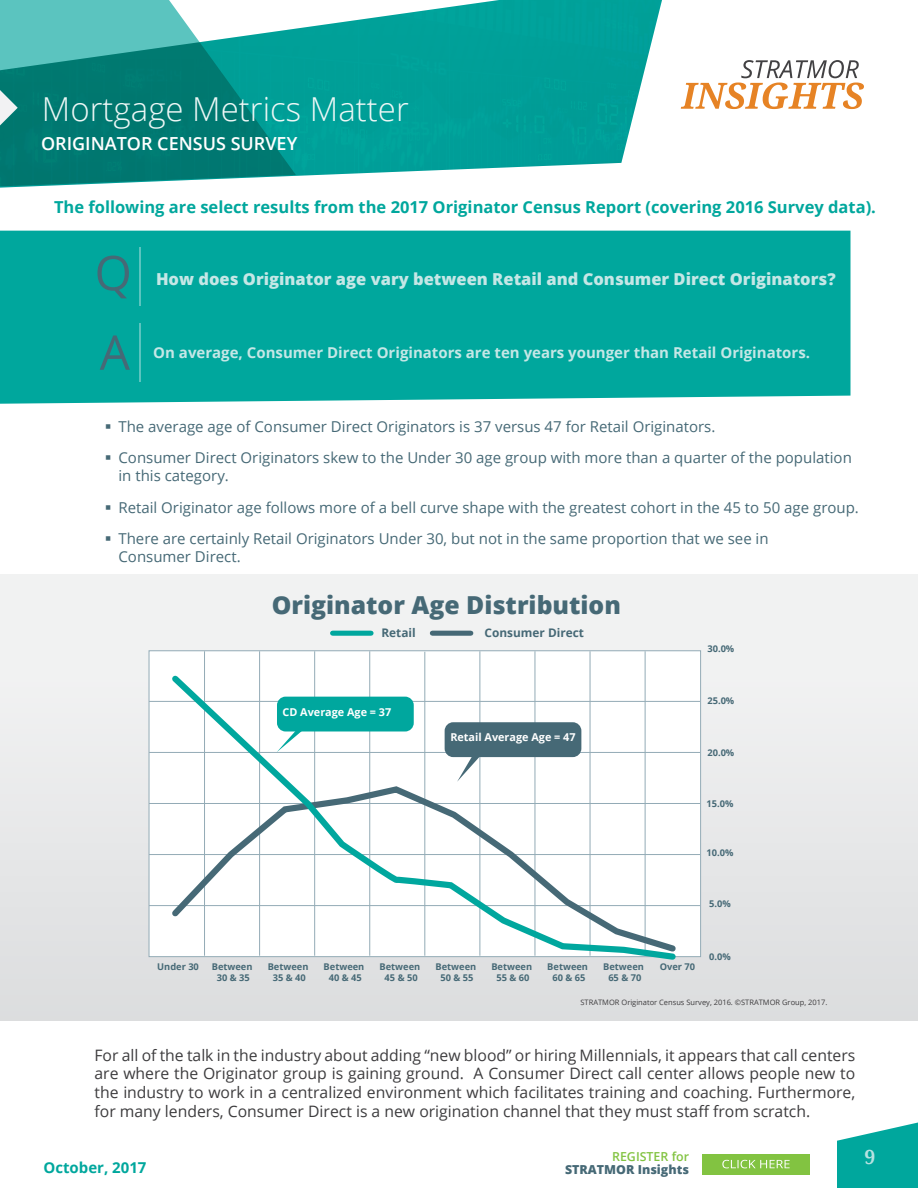
<style>
.page{position:relative;width:918px;height:1188px;background:#fff}
.page>*{position:absolute;margin:0;border:0;box-sizing:border-box;transform-origin:0 0}
.t1{font:300 33px "Open Sans";color:#edf7f6}
.t2{font:800 24.75px "Open Sans";color:#466976}
.t3{font:700 19.5px "Droid Serif";color:#b7e2e1}
.t4{font:600 18px "Open Sans";color:#fff}
.t5{font:700 16.5px "Open Sans";color:#00a79d}
.t6{font:800 16.5px "Open Sans";color:#c5e7e6}
.t7{font:15.75px/18.8px "Open Sans";color:#3d3c3e;text-align:justify}
.t8{font:15px/18px "Open Sans";color:#466976}
.t9{font:700 15px "Open Sans";color:#c5e7e6}
.t10{font:700 15px "Open Sans";color:#00a79d}
.t11{font:800 12.45px "Open Sans";color:#466976}
.t12{font:600 12.45px "Open Sans";color:#82c341}
.t13{font:700 11.85px "Open Sans";color:#466976}
.t14{font:700 10.8px "Open Sans";color:#fff}
.t15{font:700 9.3px/11.1px "Open Sans";color:#466976;text-align:center}
.t16{font:7.5px "Open Sans";color:#3d3c3e}
</style>
<div class="page">
<div style="left:0;top:575px;width:918px;height:446px;background:linear-gradient(to right,#e8e9ea,#e9eaea)"></div>
<svg style="left:837px;top:1123px;width:81px;height:65px;background:#21b2a9"></svg>
<svg style="left:681px;top:60px;width:183px;height:49px"></svg>
<img style="left:296px;top:0;width:366px;height:176px">
<svg style="left:0;top:0;width:296px;height:188px;background:#2c9a94"></svg>
<svg style="left:0;top:90px;width:18px;height:35px"></svg>
<div style="left:702px;top:1154px;width:108px;height:20px;background:#82c341"></div>
<svg style="left:722px;top:1160px;width:68px;height:8px"></svg>
<div style="left:0;top:231px;width:850px;height:173px;background:#00a79d"></div>
<hr style="left:139px;top:248px;width:2px;height:58px;background:#5bc4bf">
<hr style="left:139px;top:323px;width:2px;height:59px;background:#5bc4bf">
<svg style="left:98px;top:256px;width:31px;height:42px"></svg>
<svg style="left:100px;top:335px;width:30px;height:35px"></svg>
<div style="left:149px;top:651px;width:552px;height:306px;background:#fff"></div>
<hr style="left:645px;top:651px;width:1px;height:305px;background:#93abb6">
<hr style="left:590px;top:651px;width:1px;height:305px;background:#93abb6">
<hr style="left:535px;top:651px;width:1px;height:305px;background:#93abb6">
<hr style="left:480px;top:651px;width:1px;height:305px;background:#93abb6">
<hr style="left:424px;top:652px;width:1px;height:304px;background:#93abb6">
<hr style="left:369px;top:651px;width:1px;height:305px;background:#93abb6">
<hr style="left:314px;top:651px;width:1px;height:305px;background:#93abb6">
<hr style="left:259px;top:651px;width:1px;height:305px;background:#93abb6">
<hr style="left:204px;top:651px;width:1px;height:305px;background:#93abb6">
<hr style="left:149px;top:905px;width:552px;height:1px;background:#93abb6">
<hr style="left:149px;top:854px;width:552px;height:1px;background:#93abb6">
<hr style="left:149px;top:803px;width:552px;height:1px;background:#93abb6">
<hr style="left:149px;top:752px;width:552px;height:1px;background:#93abb6">
<hr style="left:149px;top:701px;width:552px;height:1px;background:#93abb6">
<svg style="left:166px;top:670px;width:514px;height:294px"></svg>
<div style="left:277px;top:697px;width:137px;height:34px;background:#00a79e;border-radius:9px"></div>
<svg style="left:277px;top:724px;width:40px;height:28px"></svg>
<div style="left:445px;top:722px;width:136px;height:35px;background:#466976;border-radius:9px"></div>
<svg style="left:457px;top:757px;width:30px;height:25px"></svg>
<div style="left:333px;top:631px;width:38px;height:5px;background:#00a79e"></div>
<div style="left:432px;top:631px;width:39px;height:5px;background:#466976"></div>
<h1 class="t1" style="left:42px;top:86px;width:369px">Mortgage Metrics Matter</h1>
<p class="t4" style="left:41px;top:131px;width:258px">ORIGINATOR CENSUS SURVEY</p>
<p class="t5" style="left:54px;top:195px;width:823px">The following are select results from the 2017 Originator Census Report (covering 2016 Survey data).</p>
<p class="t6" style="left:156px;top:266px;width:681px">How does Originator age vary between Retail and Consumer Direct Originators?</p>
<p class="t9" style="left:153px;top:342px;width:658px">On average, Consumer Direct Originators are ten years younger than Retail Originators.</p>
<p class="t8" style="left:105px;top:417px;width:612px">▪ The average age of Consumer Direct Originators is 37 versus 47 for Retail Originators.</p>
<p class="t8" style="left:118px;top:448px;width:735px;text-indent:-14px">▪ Consumer Direct Originators skew to the Under 30 age group with more than a quarter of the population in this category.</p>
<p class="t8" style="left:105px;top:498px;width:755px">▪ Retail Originator age follows more of a bell curve shape with the greatest cohort in the 45 to 50 age group.</p>
<p class="t8" style="left:118px;top:529px;width:652px;text-indent:-14px">▪ There are certainly Retail Originators Under 30, but not in the same proportion that we see in<br>Consumer Direct.</p>
<h2 class="t2" style="left:272px;top:586px;width:351px">Originator Age Distribution</h2>
<p class="t13" style="left:381px;top:624px;width:36px">Retail</p>
<p class="t14" style="left:283px;top:704px;width:110px">CD Average Age = 37</p>
<p class="t13" style="left:485px;top:624px;width:101px">Consumer Direct</p>
<p class="t14" style="left:450px;top:730px;width:127px">Retail Average Age = 47</p>
<p class="t15" style="left:707px;top:643px;width:28px">30.0%</p>
<p class="t15" style="left:707px;top:695px;width:28px">25.0%</p>
<p class="t15" style="left:707px;top:747px;width:28px">20.0%</p>
<p class="t15" style="left:707px;top:797px;width:28px">15.0%</p>
<p class="t15" style="left:707px;top:847px;width:28px">10.0%</p>
<p class="t15" style="left:709px;top:898px;width:23px">5.0%</p>
<p class="t15" style="left:157px;top:961px;width:43px">Under 30</p>
<p class="t15" style="left:212px;top:961px;width:42px">Between<br>30 &amp; 35</p>
<p class="t15" style="left:268px;top:961px;width:42px">Between<br>35 &amp; 40</p>
<p class="t15" style="left:324px;top:961px;width:42px">Between<br>40 &amp; 45</p>
<p class="t15" style="left:380px;top:961px;width:42px">Between<br>45 &amp; 50</p>
<p class="t15" style="left:435px;top:961px;width:42px">Between<br>50 &amp; 55</p>
<p class="t15" style="left:491px;top:961px;width:42px">Between<br>55 &amp; 60</p>
<p class="t15" style="left:547px;top:961px;width:42px">Between<br>60 &amp; 65</p>
<p class="t15" style="left:603px;top:961px;width:42px">Between<br>65 &amp; 70</p>
<p class="t15" style="left:660px;top:961px;width:37px">Over 70</p>
<p class="t15" style="left:709px;top:951px;width:23px">0.0%</p>
<p class="t16" style="left:580px;top:997px;width:248px">STRATMOR Originator Census Survey, 2016. ©STRATMOR Group, 2017.</p>
<p class="t7" style="left:94px;top:1045px;width:762px">For all of the talk in the industry about adding “new blood” or hiring Millennials, it appears that call centers are where the Originator group is gaining ground. A Consumer Direct call center allows people new to the industry to work in a centralized environment which facilitates training and coaching. Furthermore, for many lenders, Consumer Direct is a new origination channel that they must staff from scratch.</p>
<p class="t12" style="left:612px;top:1148px;width:78px">REGISTER for</p>
<p class="t10" style="left:43px;top:1157px;width:105px">October, 2017</p>
<p class="t11" style="left:565px;top:1160px;width:126px">STRATMOR Insights</p>
<h3 class="t3" style="left:864px;top:1146px;width:12px">9</h3>
</div>
